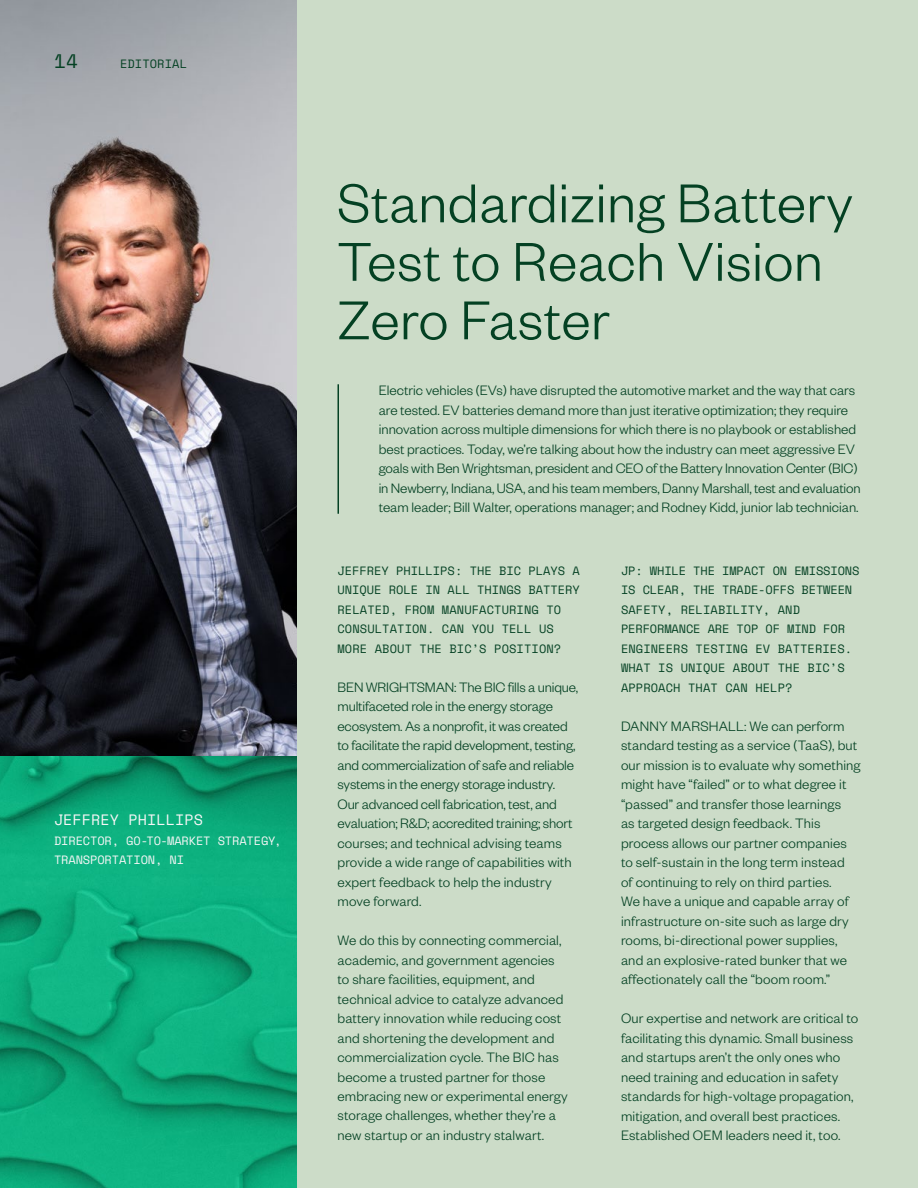
<style>
.page{position:relative;width:918px;height:1188px;background:#ccdcc8}
.page>*{position:absolute;margin:0;border:0;box-sizing:border-box;transform-origin:0 0}
.t1{font:300 60px/58.5px "Founders Grotesk";letter-spacing:.01em;color:#044123}
.t2{font:19.5px "Space Mono";color:#044123}
.t3{font:300 15px/19.5px "Founders Grotesk";letter-spacing:.005em;color:#044123}
.t4{font:15px "Space Mono";letter-spacing:.01em;color:#f6f6f6}
.t5{font:12px/19.5px "Space Mono";letter-spacing:.01em;color:#044123}
.t6{font:12px/19.5px "Space Mono";letter-spacing:-.01em;color:#f6f6f6}
</style>
<div class="page">
<img style="left:0;top:0;width:297px;height:756px">
<img style="left:0;top:756px;width:297px;height:432px">
<hr style="left:338px;top:384px;width:1px;height:130px;background:#044123">
<h2 class="t2" style="left:54px;top:46px;width:26px">14</h2>
<p class="t5" style="left:120px;top:53px;width:69px">EDITORIAL</p>
<p class="t4" style="left:54px;top:809px;width:151px">JEFFREY PHILLIPS</p>
<p class="t6" style="left:54px;top:830px;width:229px">DIRECTOR, GO-TO-MARKET STRATEGY,<br>TRANSPORTATION, NI</p>
<h1 class="t1" style="left:338px;top:171px;width:517px">Standardizing Battery<br>Test to Reach Vision<br>Zero Faster</h1>
<p class="t3" style="left:379px;top:380px;width:483px">Electric vehicles (EVs) have disrupted the automotive market and the way that cars are tested. EV batteries demand more than just iterative optimization; they require innovation across multiple dimensions for which there is no playbook or established best practices. Today, we’re talking about how the industry can meet aggressive EV goals with Ben Wrightsman, president and CEO of the Battery Innovation Center (BIC) in Newberry, Indiana, USA, and his team members, Danny Marshall, test and evaluation team leader; Bill Walter, operations manager; and Rodney Kidd, junior lab technician.</p>
<p class="t5" style="left:338px;top:560px;width:244px">JEFFREY PHILLIPS: THE BIC PLAYS A<br>UNIQUE ROLE IN ALL THINGS BATTERY<br>RELATED, FROM MANUFACTURING TO<br>CONSULTATION. CAN YOU TELL US<br>MORE ABOUT THE BIC’S POSITION?</p>
<p class="t3" style="left:338px;top:676px;width:242px">BEN WRIGHTSMAN: The BIC fills a unique, multifaceted role in the energy storage ecosystem. As a nonprofit, it was created to facilitate the rapid development, testing, and commercialization of safe and reliable systems in the energy storage industry.<br>Our advanced cell fabrication, test, and evaluation; R&amp;D; accredited training; short courses; and technical advising teams provide a wide range of capabilities with expert feedback to help the industry move forward.</p>
<p class="t3" style="left:338px;top:930px;width:232px">We do this by connecting commercial, academic, and government agencies to share facilities, equipment, and technical advice to catalyze advanced battery innovation while reducing cost and shortening the development and commercialization cycle. The BIC has become a trusted partner for those embracing new or experimental energy storage challenges, whether they’re a new startup or an industry stalwart.</p>
<p class="t5" style="left:621px;top:560px;width:240px">JP: WHILE THE IMPACT ON EMISSIONS<br>IS CLEAR, THE TRADE-OFFS BETWEEN<br>SAFETY, RELIABILITY, AND<br>PERFORMANCE ARE TOP OF MIND FOR<br>ENGINEERS TESTING EV BATTERIES.<br>WHAT IS UNIQUE ABOUT THE BIC’S<br>APPROACH THAT CAN HELP?</p>
<p class="t3" style="left:621px;top:715px;width:241px">DANNY MARSHALL: We can perform standard testing as a service (TaaS), but our mission is to evaluate why something might have “failed” or to what degree it “passed” and transfer those learnings<br>as targeted design feedback. This process allows our partner companies to self-sustain in the long term instead<br>of continuing to rely on third parties.<br>We have a unique and capable array of infrastructure on-site such as large dry rooms, bi-directional power supplies, and an explosive-rated bunker that we affectionately call the “boom room.”</p>
<p class="t3" style="left:621px;top:1008px;width:239px">Our expertise and network are critical to facilitating this dynamic. Small business and startups aren’t the only ones who need training and education in safety standards for high-voltage propagation, mitigation, and overall best practices.<br>Established OEM leaders need it, too.</p>
</div>
